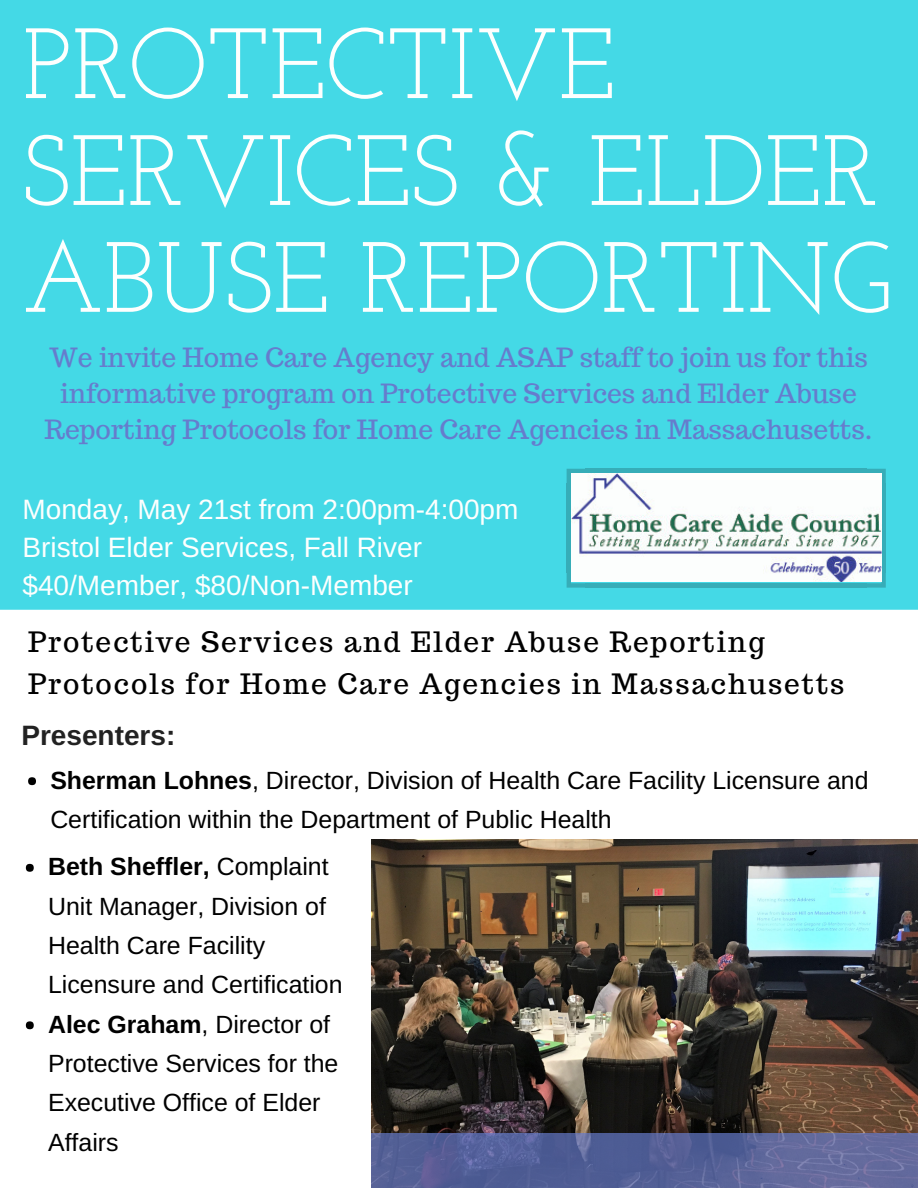
<style>
.page{position:relative;width:918px;height:1188px;background:#44d9e6}
.page>*{position:absolute;margin:0;border:0;box-sizing:border-box;transform-origin:0 0}
.t1{font:99.6px/106.8px "Josefin Slab";color:#fdfffe}
.t2{font:28.05px/38.2px "Arimo";color:#fdfffe}
.t3{font:28.05px/41.7px "Trocchi";letter-spacing:.07em;color:#000}
.t4{font:700 28.05px "Arimo";color:#222}
.t5{font:26.4px/36px "Trocchi";color:#667ccd;text-align:center}
.t6{font:24.9px/39.3px "Arimo";color:#000}
.s1{font-weight:700}
</style>
<div class="page">
<div style="left:0;top:610px;width:918px;height:578px;background:#fff"></div>
<svg style="left:567px;top:469px;width:19px;height:16px"></svg>
<hr style="left:567px;top:484px;width:4px;height:89px;background:#36adb8">
<svg style="left:567px;top:572px;width:18px;height:16px"></svg>
<div style="left:585px;top:583px;width:281px;height:5px;background:#36adb8"></div>
<svg style="left:866px;top:573px;width:20px;height:15px"></svg>
<div style="left:881px;top:484px;width:5px;height:89px;background:#36adb8"></div>
<hr style="left:585px;top:469px;width:281px;height:4px;background:#36adb8">
<svg style="left:866px;top:469px;width:20px;height:15px"></svg>
<img style="left:572px;top:474px;width:310px;height:108px">
<div style="left:28px;top:777px;width:8px;height:8px;background:#000;border-radius:50%"></div>
<img style="left:371px;top:839px;width:547px;height:294px">
<div style="left:371px;top:1133px;width:547px;height:55px;background:#667ccd;opacity:.7"></div>
<div style="left:26px;top:864px;width:8px;height:8px;background:#000;border-radius:50%"></div>
<div style="left:26px;top:1021px;width:8px;height:8px;background:#000;border-radius:50%"></div>
<h1 class="t1" style="left:22px;top:20px;width:871px">PROTECTIVE<br>SERVICES &amp; ELDER<br>ABUSE REPORTING</h1>
<p class="t5" style="left:45px;top:339px;width:829px">We invite Home Care Agency and ASAP staff to join us for this informative program on Protective Services and Elder Abuse<br>Reporting Protocols for Home Care Agencies in Massachusetts.</p>
<p class="t2" style="left:22px;top:490px;width:498px">Monday, May 21st from 2:00pm-4:00pm<br>Bristol Elder Services, Fall River $40/Member, $80/Non-Member</p>
<p class="t3" style="left:28px;top:621px;width:818px">Protective Services and Elder Abuse Reporting<br>Protocols for Home Care Agencies in Massachusetts</p>
<p class="t4" style="left:21px;top:719px;width:155px">Presenters:</p>
<p class="t6" style="left:50px;top:760px;width:820px"><span class="s1">Sherman Lohnes</span>, Director, Division of Health Care Facility Licensure and<br>Certification within the Department of Public Health</p>
<p class="t6" style="left:48px;top:847px;width:296px"><span class="s1">Beth Sheffler,</span> Complaint<br>Unit Manager, Division of<br>Health Care Facility<br>Licensure and Certification<br><span class="s1">Alec Graham</span>, Director of<br>Protective Services for the<br>Executive Office of Elder<br>Affairs</p>
</div>
